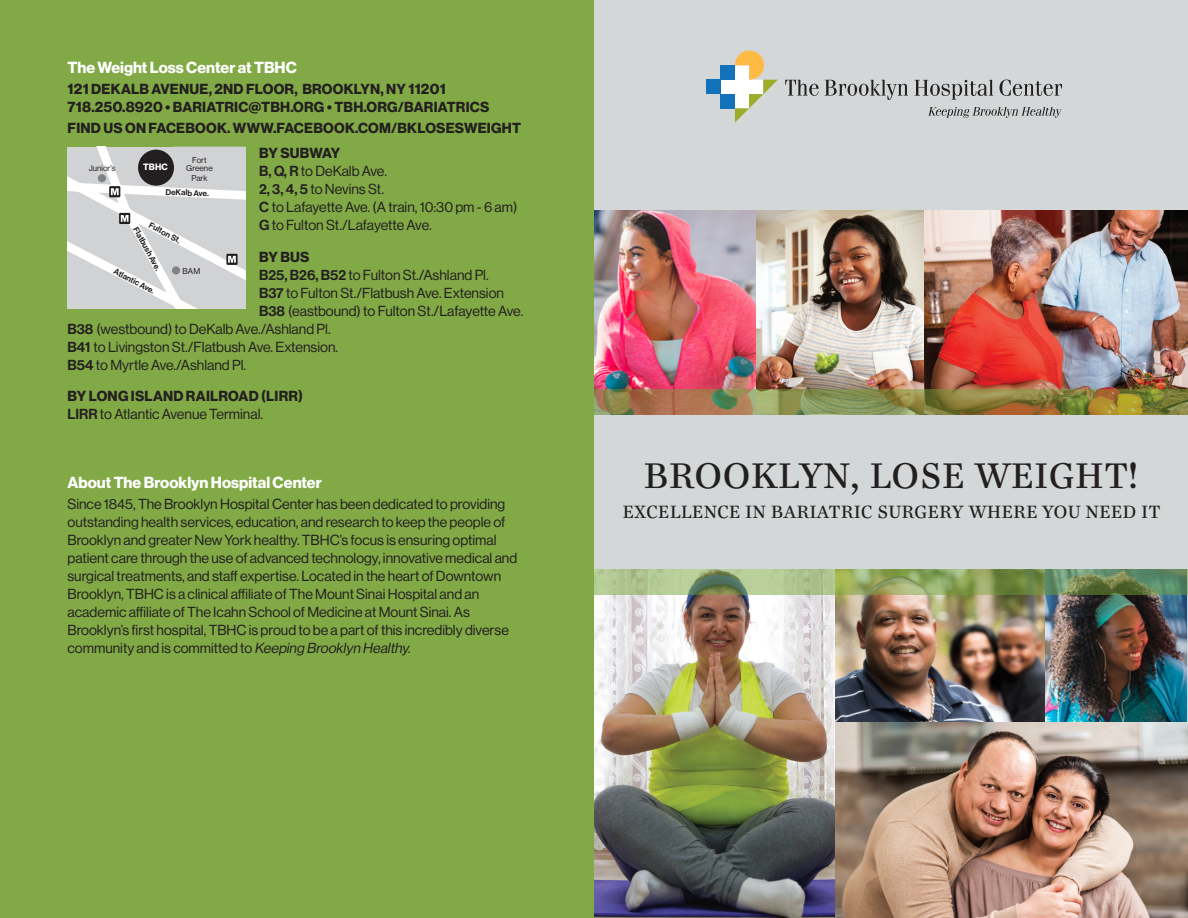
<style>
.page{position:relative;width:1188px;height:918px;background:#fff}
.page>*{position:absolute;margin:0;border:0;box-sizing:border-box;transform-origin:0 0}
.t1{font:39px "Ingeborg";letter-spacing:-.005em;color:#231f20}
.t2{font:19.5px "Ingeborg";color:#231f20}
.t3{font:15.75px "N Haas Grotesk DS Std 75 Bd";color:#fff}
.t4{font:14.25px/18px "N Haas Grotesk DS Std 55 Rg";color:#231f20}
.t5{font:14.25px "N Haas Grotesk DS Std 75 Bd";letter-spacing:.015em;color:#231f20}
.t6{font:14.25px "N Haas Grotesk DS Std 75 Bd";letter-spacing:-.01em;color:#231f20}
.t7{font:9px "N Haas Grotesk DS Std 75 Bd";color:#fff}
.t8{font:8.25px "N Haas Grotesk DS Std 65 Md";color:#231f20}
.t9{font:8.25px/9.1px "N Haas Grotesk DS Std 55 Rg";letter-spacing:.005em;color:#231f20;text-align:center}
.s1{font-family:"N Haas Grotesk DS Std 65 Md"}
.s2{font-style:italic}
</style>
<div class="page">
<div style="left:0;top:0;width:594px;height:918px;background:#81a946"></div>
<div style="left:594px;top:0;width:594px;height:918px;background:#d3d7d8"></div>
<img style="left:594px;top:211px;width:330px;height:178px">
<img style="left:924px;top:211px;width:264px;height:178px">
<img style="left:594px;top:595px;width:242px;height:323px">
<svg style="left:67px;top:147px;width:179px;height:162px;background:#d8d9da"></svg>
<div style="left:172px;top:266px;width:8px;height:9px;background:#808285;border-radius:50%"></div>
<div style="left:98px;top:174px;width:8px;height:8px;background:#808285;border-radius:50%"></div>
<div style="left:138px;top:150px;width:36px;height:36px;background:#231f20;border-radius:50%"></div>
<img style="left:836px;top:595px;width:209px;height:128px">
<div style="left:706px;top:80px;width:15px;height:14px;background:#1272ba"></div>
<svg style="left:721px;top:51px;width:57px;height:72px"></svg>
<svg style="left:915px;top:80px;width:78px;height:20px"></svg>
<svg style="left:999px;top:80px;width:63px;height:16px"></svg>
<svg style="left:785px;top:80px;width:34px;height:16px"></svg>
<svg style="left:825px;top:80px;width:83px;height:20px"></svg>
<svg style="left:928px;top:107px;width:134px;height:11px"></svg>
<img style="left:1045px;top:595px;width:142px;height:128px">
<svg style="left:594px;top:569px;width:594px;height:26px;background:#8ca46d"></svg>
<img style="left:836px;top:723px;width:352px;height:195px">
<svg style="left:594px;top:389px;width:594px;height:26px;background:#8f8347"></svg>
<p class="t3" style="left:68px;top:58px;width:231px">The Weight Loss Center at TBHC</p>
<p class="t5" style="left:68px;top:80px;width:380px">121 DEKALB AVENUE, 2ND FLOOR, BROOKLYN, NY 11201</p>
<p class="t5" style="left:68px;top:98px;width:423px">718.250.8920 • BARIATRIC@TBH.ORG • TBH.ORG/BARIATRICS</p>
<p class="t5" style="left:68px;top:119px;width:455px">FIND US ON FACEBOOK. WWW.FACEBOOK.COM/BKLOSESWEIGHT</p>
<p class="t6" style="left:259px;top:145px;width:83px">BY SUBWAY</p>
<p class="t4" style="left:259px;top:162px;width:130px"><span class="s1">B, Q, R</span> to DeKalb Ave.</p>
<p class="t4" style="left:259px;top:180px;width:127px"><span class="s1">2, 3, 4, 5</span> to Nevins St.</p>
<p class="t4" style="left:259px;top:198px;width:260px"><span class="s1">C</span> to Lafayette Ave. (A train, 10:30 pm - 6 am)</p>
<p class="t4" style="left:259px;top:216px;width:174px"><span class="s1">G</span> to Fulton St./Lafayette Ave.</p>
<p class="t5" style="left:259px;top:248px;width:52px">BY BUS</p>
<p class="t4" style="left:259px;top:266px;width:231px"><span class="s1">B25, B26, B52</span> to Fulton St./Ashland Pl.</p>
<p class="t4" style="left:259px;top:284px;width:247px"><span class="s1">B37</span> to Fulton St./Flatbush Ave. Extension</p>
<p class="t4" style="left:259px;top:302px;width:266px"><span class="s1">B38</span> (eastbound) to Fulton St./Lafayette Ave.</p>
<p class="t4" style="left:68px;top:320px;width:265px"><span class="s1">B38</span> (westbound) to DeKalb Ave./Ashland Pl.</p>
<p class="t4" style="left:68px;top:338px;width:272px"><span class="s1">B41</span> to Livingston St./Flatbush Ave. Extension.</p>
<p class="t4" style="left:68px;top:356px;width:180px"><span class="s1">B54</span> to Myrtle Ave./Ashland Pl.</p>
<p class="t5" style="left:68px;top:388px;width:237px">BY LONG ISLAND RAILROAD (LIRR)</p>
<p class="t4" style="left:68px;top:405px;width:197px"><span class="s1">LIRR</span> to Atlantic Avenue Terminal.</p>
<p class="t9" style="left:186px;top:155px;width:28px">Fort<br>Greene<br>Park</p>
<p class="t9" style="left:89px;top:164px;width:28px">Junior’s</p>
<p class="t7" style="left:143px;top:162px;width:26px">TBHC</p>
<p class="t8" style="left:166px;top:187px;width:45px;rotate:3deg">DeKalb Ave.</p>
<p class="t8" style="left:152px;top:220px;width:36px;rotate:28deg">Fulton St.</p>
<p class="t8" style="left:140px;top:225px;width:50px;rotate:61deg">Flatbush Ave.</p>
<p class="t9" style="left:183px;top:266px;width:19px">BAM</p>
<p class="t8" style="left:117px;top:267px;width:46px;rotate:27deg">Atlantic Ave.</p>
<p class="t3" style="left:68px;top:473px;width:256px">About The Brooklyn Hospital Center</p>
<p class="t4" style="left:68px;top:495px;width:451px">Since 1845, The Brooklyn Hospital Center has been dedicated to providing outstanding health services, education, and research to keep the people of Brooklyn and greater New York healthy. TBHC’s focus is ensuring optimal patient care through the use of advanced technology, innovative medical and surgical treatments, and staff expertise. Located in the heart of Downtown Brooklyn, TBHC is a clinical affiliate of The Mount Sinai Hospital and an</p>
<p class="t4" style="left:68px;top:603px;width:404px">academic affiliate of The Icahn School of Medicine at Mount Sinai. As</p>
<p class="t4" style="left:68px;top:621px;width:443px">Brooklyn’s first hospital, TBHC is proud to be a part of this incredibly diverse community and is committed to <span class="s2">Keeping Brooklyn Healthy.</span></p>
<p class="t1" style="left:644px;top:453px;width:497px">BROOKLYN, LOSE WEIGHT!</p>
<p class="t2" style="left:622px;top:501px;width:540px">EXCELLENCE IN BARIATRIC SURGERY WHERE YOU NEED IT</p>
</div>
